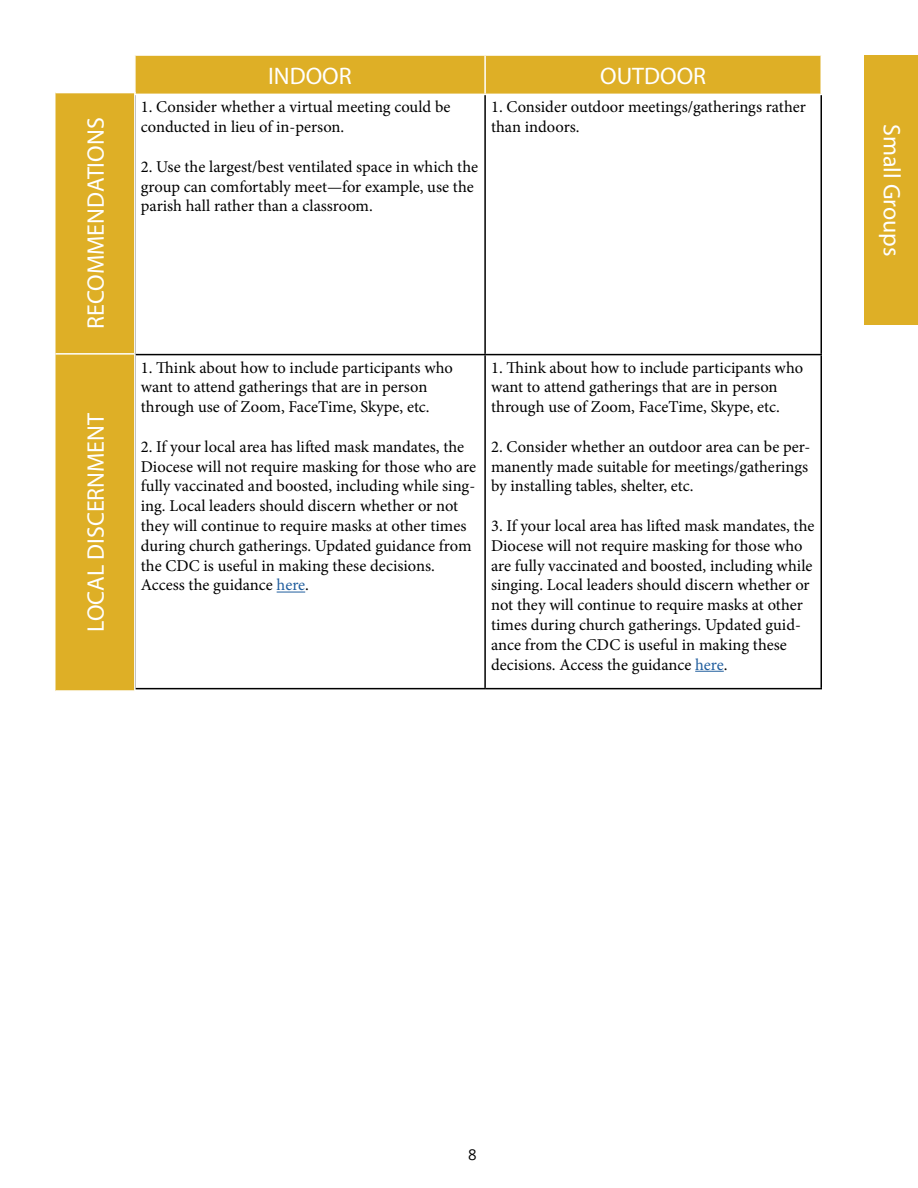
<style>
.page{position:relative;width:918px;height:1188px;background:#fff}
.page>*{position:absolute;margin:0;border:0;box-sizing:border-box;transform-origin:0 0}
.t1{font:24px "Myriad Pro";color:#fff}
.t2{font:16.5px/19.8px "Minion Pro";color:#000}
.t3{font:15px "Open Sans";color:#000}
.s1{color:#215e9e}
</style>
<div class="page">
<div style="left:864px;top:55px;width:54px;height:269px;background:#deaf26"></div>
<div style="left:136px;top:56px;width:684px;height:38px;background:#deaf26"></div>
<hr style="left:484px;top:95px;width:2px;height:259px;background:#000">
<hr style="left:820px;top:95px;width:2px;height:259px;background:#000">
<hr style="left:134px;top:354px;width:351px;height:1px;background:#000">
<hr style="left:485px;top:354px;width:337px;height:1px;background:#000">
<hr style="left:484px;top:355px;width:2px;height:333px;background:#000">
<hr style="left:820px;top:355px;width:2px;height:333px;background:#000">
<hr style="left:134px;top:688px;width:351px;height:1px;background:#000">
<hr style="left:485px;top:688px;width:337px;height:1px;background:#000">
<hr style="left:484px;top:56px;width:2px;height:38px;background:#fff">
<svg style="left:277px;top:592px;width:28px;height:1px"></svg>
<svg style="left:695px;top:671px;width:29px;height:1px"></svg>
<div style="left:56px;top:93px;width:78px;height:597px;background:#deaf26"></div>
<hr style="left:134px;top:354px;width:2px;height:338px;background:#fff">
<hr style="left:56px;top:353px;width:78px;height:2px;background:#fff">
<h1 class="t1" style="left:81px;top:329px;width:213px;rotate:-90deg">RECOMMENDATIONS</h1>
<h1 class="t1" style="left:81px;top:632px;width:220px;rotate:-90deg">LOCAL DISCERNMENT</h1>
<h1 class="t1" style="left:268px;top:61px;width:85px">INDOOR</h1>
<h1 class="t1" style="left:600px;top:61px;width:107px">OUTDOOR</h1>
<p class="t2" style="left:141px;top:97px;width:311px">1. Consider whether a virtual meeting could be conducted in lieu of in-person.</p>
<p class="t2" style="left:141px;top:157px;width:339px">2. Use the largest/best ventilated space in which the group can comfortably meet—for example, use the parish hall rather than a classroom.</p>
<p class="t2" style="left:491px;top:97px;width:316px">1. Consider outdoor meetings/gatherings rather than indoors.</p>
<p class="t2" style="left:141px;top:358px;width:314px">1. Think about how to include participants who want to attend gatherings that are in person through use of Zoom, FaceTime, Skype, etc.</p>
<p class="t2" style="left:141px;top:437px;width:337px">2. If your local area has lifted mask mandates, the Diocese will not require masking for those who are fully vaccinated and boosted, including while sing&shy;ing. Local leaders should discern whether or not they will continue to require masks at other times during church gatherings. Updated guidance from the CDC is useful in making these decisions.<br>Access the guidance <span class="s1">here</span>.</p>
<p class="t2" style="left:491px;top:358px;width:314px">1. Think about how to include participants who want to attend gatherings that are in person through use of Zoom, FaceTime, Skype, etc.</p>
<p class="t2" style="left:491px;top:437px;width:321px">2. Consider whether an outdoor area can be per&shy;manently made suitable for meetings/gatherings by installing tables, shelter, etc.</p>
<p class="t2" style="left:491px;top:516px;width:325px">3. If your local area has lifted mask mandates, the Diocese will not require masking for those who are fully vaccinated and boosted, including while singing. Local leaders should discern whether or not they will continue to require masks at other times during church gatherings. Updated guid&shy;ance from the CDC is useful in making these decisions. Access the guidance <span class="s1">here</span>.</p>
<h1 class="t1" style="left:907px;top:124px;width:134px;rotate:90deg">Small Groups</h1>
<p class="t3" style="left:468px;top:1144px;width:10px">8</p>
</div>
